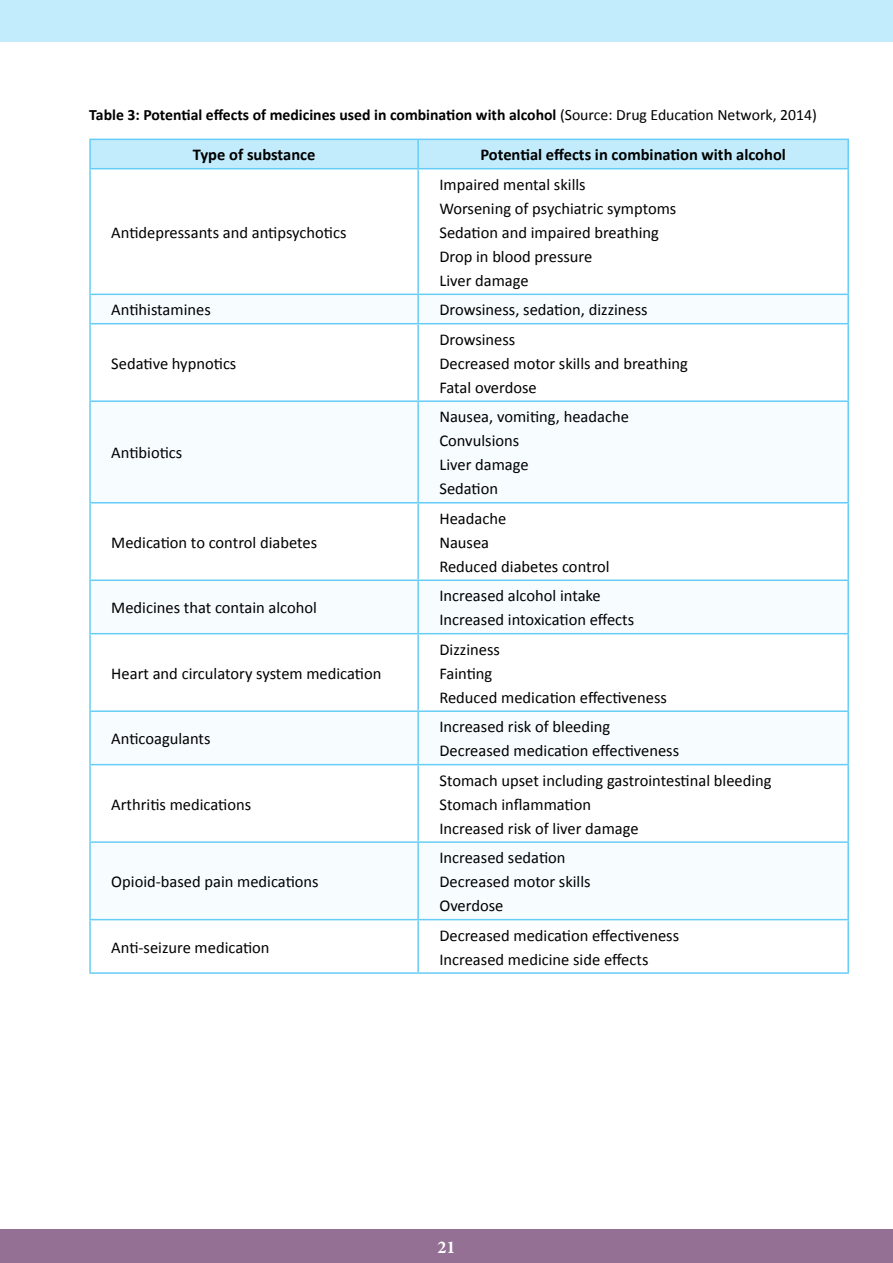
<style>
.page{position:relative;width:893px;height:1263px;background:#fff}
.page>*{position:absolute;margin:0;border:0;box-sizing:border-box;transform-origin:0 0}
.t1{font:700 18px "Minion Pro";color:#fff}
.List_Paragraph{font:16.5px "Calibri";color:#000}
.t2{font:700 16.5px "Calibri";color:#000}
.table_cont_heading{font:700 15.75px "Calibri";color:#000}
.s1{font-weight:400}
</style>
<div class="page">
<div style="left:0;top:0;width:893px;height:41px;background:#c2ebfc"></div>
<div style="left:0;top:1229px;width:893px;height:34px;background:#947094"></div>
<div style="left:91px;top:140px;width:756px;height:28px;background:#c2ebfb"></div>
<svg style="left:91px;top:295px;width:756px;height:624px"></svg>
<hr style="left:89px;top:139px;width:329px;height:1px;background:#66cdf6">
<hr style="left:89px;top:140px;width:2px;height:28px;background:#66cdf6">
<hr style="left:418px;top:139px;width:431px;height:1px;background:#66cdf6">
<hr style="left:417px;top:140px;width:2px;height:28px;background:#66cdf6">
<hr style="left:847px;top:140px;width:2px;height:28px;background:#66cdf6">
<hr style="left:89px;top:168px;width:329px;height:1px;background:#66cdf6">
<hr style="left:89px;top:169px;width:2px;height:125px;background:#66cdf6">
<hr style="left:418px;top:168px;width:431px;height:1px;background:#66cdf6">
<hr style="left:417px;top:169px;width:2px;height:125px;background:#66cdf6">
<hr style="left:847px;top:169px;width:2px;height:125px;background:#66cdf6">
<hr style="left:89px;top:294px;width:329px;height:1px;background:#66cdf6">
<hr style="left:89px;top:295px;width:2px;height:28px;background:#66cdf6">
<hr style="left:418px;top:294px;width:431px;height:1px;background:#66cdf6">
<hr style="left:417px;top:295px;width:2px;height:28px;background:#66cdf6">
<hr style="left:847px;top:295px;width:2px;height:28px;background:#66cdf6">
<hr style="left:89px;top:323px;width:329px;height:1px;background:#66cdf6">
<hr style="left:89px;top:324px;width:2px;height:76px;background:#66cdf6">
<hr style="left:418px;top:323px;width:431px;height:1px;background:#66cdf6">
<hr style="left:417px;top:324px;width:2px;height:76px;background:#66cdf6">
<hr style="left:847px;top:324px;width:2px;height:76px;background:#66cdf6">
<hr style="left:89px;top:400px;width:329px;height:2px;background:#66cdf6">
<hr style="left:89px;top:402px;width:2px;height:100px;background:#66cdf6">
<hr style="left:418px;top:400px;width:431px;height:2px;background:#66cdf6">
<hr style="left:417px;top:402px;width:2px;height:100px;background:#66cdf6">
<hr style="left:847px;top:402px;width:2px;height:100px;background:#66cdf6">
<hr style="left:89px;top:502px;width:329px;height:1px;background:#66cdf6">
<hr style="left:89px;top:503px;width:2px;height:76px;background:#66cdf6">
<hr style="left:418px;top:502px;width:431px;height:1px;background:#66cdf6">
<hr style="left:417px;top:503px;width:2px;height:76px;background:#66cdf6">
<hr style="left:847px;top:503px;width:2px;height:76px;background:#66cdf6">
<hr style="left:89px;top:579px;width:329px;height:2px;background:#66cdf6">
<hr style="left:89px;top:581px;width:2px;height:52px;background:#66cdf6">
<hr style="left:418px;top:579px;width:431px;height:2px;background:#66cdf6">
<hr style="left:417px;top:581px;width:2px;height:52px;background:#66cdf6">
<hr style="left:847px;top:581px;width:2px;height:52px;background:#66cdf6">
<hr style="left:89px;top:633px;width:329px;height:1px;background:#66cdf6">
<hr style="left:89px;top:634px;width:2px;height:76px;background:#66cdf6">
<hr style="left:418px;top:633px;width:431px;height:1px;background:#66cdf6">
<hr style="left:417px;top:634px;width:2px;height:76px;background:#66cdf6">
<hr style="left:847px;top:634px;width:2px;height:76px;background:#66cdf6">
<hr style="left:89px;top:710px;width:329px;height:2px;background:#66cdf6">
<hr style="left:89px;top:712px;width:2px;height:52px;background:#66cdf6">
<hr style="left:418px;top:710px;width:431px;height:2px;background:#66cdf6">
<hr style="left:417px;top:712px;width:2px;height:52px;background:#66cdf6">
<hr style="left:847px;top:712px;width:2px;height:52px;background:#66cdf6">
<hr style="left:89px;top:764px;width:329px;height:1px;background:#66cdf6">
<hr style="left:89px;top:765px;width:2px;height:76px;background:#66cdf6">
<hr style="left:418px;top:764px;width:431px;height:1px;background:#66cdf6">
<hr style="left:417px;top:765px;width:2px;height:76px;background:#66cdf6">
<hr style="left:847px;top:765px;width:2px;height:76px;background:#66cdf6">
<hr style="left:89px;top:841px;width:329px;height:2px;background:#66cdf6">
<hr style="left:89px;top:843px;width:2px;height:76px;background:#66cdf6">
<hr style="left:418px;top:841px;width:431px;height:2px;background:#66cdf6">
<hr style="left:417px;top:843px;width:2px;height:76px;background:#66cdf6">
<hr style="left:847px;top:843px;width:2px;height:76px;background:#66cdf6">
<hr style="left:89px;top:919px;width:329px;height:1px;background:#66cdf6">
<hr style="left:89px;top:920px;width:2px;height:52px;background:#66cdf6">
<hr style="left:418px;top:919px;width:431px;height:1px;background:#66cdf6">
<hr style="left:417px;top:920px;width:2px;height:52px;background:#66cdf6">
<hr style="left:847px;top:920px;width:2px;height:52px;background:#66cdf6">
<hr style="left:89px;top:972px;width:329px;height:2px;background:#66cdf6">
<hr style="left:418px;top:972px;width:431px;height:2px;background:#66cdf6">
<p class="table_cont_heading" style="left:89px;top:105px;width:729px">Table 3: Potential effects of medicines used in combination with alcohol <span class="s1">(Source: Drug Education Network, 2014)</span></p>
<p class="t2" style="left:193px;top:144px;width:124px">Type of substance</p>
<p class="t2" style="left:480px;top:144px;width:307px">Potential effects in combination with alcohol</p>
<p class="List_Paragraph" style="left:111px;top:222px;width:237px">Antidepressants and antipsychotics</p>
<p class="List_Paragraph" style="left:439px;top:174px;width:148px">Impaired mental skills</p>
<p class="List_Paragraph" style="left:439px;top:198px;width:238px">Worsening of psychiatric symptoms</p>
<p class="List_Paragraph" style="left:439px;top:222px;width:221px">Sedation and impaired breathing</p>
<p class="List_Paragraph" style="left:439px;top:246px;width:154px">Drop in blood pressure</p>
<p class="List_Paragraph" style="left:439px;top:270px;width:91px">Liver damage</p>
<p class="List_Paragraph" style="left:111px;top:299px;width:101px">Antihistamines</p>
<p class="List_Paragraph" style="left:439px;top:299px;width:210px">Drowsiness, sedation, dizziness</p>
<p class="List_Paragraph" style="left:111px;top:353px;width:127px">Sedative hypnotics</p>
<p class="List_Paragraph" style="left:439px;top:329px;width:77px">Drowsiness</p>
<p class="List_Paragraph" style="left:439px;top:353px;width:250px">Decreased motor skills and breathing</p>
<p class="List_Paragraph" style="left:439px;top:377px;width:99px">Fatal overdose</p>
<p class="List_Paragraph" style="left:111px;top:442px;width:73px">Antibiotics</p>
<p class="List_Paragraph" style="left:111px;top:532px;width:207px">Medication to control diabetes</p>
<p class="List_Paragraph" style="left:111px;top:597px;width:207px">Medicines that contain alcohol</p>
<p class="List_Paragraph" style="left:111px;top:663px;width:272px">Heart and circulatory system medication</p>
<p class="List_Paragraph" style="left:111px;top:728px;width:101px">Anticoagulants</p>
<p class="List_Paragraph" style="left:111px;top:794px;width:141px">Arthritis medications</p>
<p class="List_Paragraph" style="left:111px;top:871px;width:209px">Opioid-based pain medications</p>
<p class="List_Paragraph" style="left:111px;top:937px;width:160px">Anti-seizure medication</p>
<p class="List_Paragraph" style="left:439px;top:406px;width:191px">Nausea, vomiting, headache</p>
<p class="List_Paragraph" style="left:439px;top:430px;width:81px">Convulsions</p>
<p class="List_Paragraph" style="left:439px;top:454px;width:91px">Liver damage</p>
<p class="List_Paragraph" style="left:439px;top:478px;width:60px">Sedation</p>
<p class="List_Paragraph" style="left:439px;top:508px;width:68px">Headache</p>
<p class="List_Paragraph" style="left:439px;top:532px;width:51px">Nausea</p>
<p class="List_Paragraph" style="left:439px;top:556px;width:172px">Reduced diabetes control</p>
<p class="List_Paragraph" style="left:439px;top:585px;width:163px">Increased alcohol intake</p>
<p class="List_Paragraph" style="left:439px;top:609px;width:196px">Increased intoxication effects</p>
<p class="List_Paragraph" style="left:439px;top:639px;width:62px">Dizziness</p>
<p class="List_Paragraph" style="left:439px;top:663px;width:54px">Fainting</p>
<p class="List_Paragraph" style="left:439px;top:687px;width:229px">Reduced medication effectiveness</p>
<p class="List_Paragraph" style="left:439px;top:716px;width:172px">Increased risk of bleeding</p>
<p class="List_Paragraph" style="left:439px;top:740px;width:241px">Decreased medication effectiveness</p>
<p class="List_Paragraph" style="left:439px;top:770px;width:334px">Stomach upset including gastrointestinal bleeding</p>
<p class="List_Paragraph" style="left:439px;top:794px;width:153px">Stomach inflammation</p>
<p class="List_Paragraph" style="left:439px;top:818px;width:201px">Increased risk of liver damage</p>
<p class="List_Paragraph" style="left:439px;top:847px;width:128px">Increased sedation</p>
<p class="List_Paragraph" style="left:439px;top:871px;width:153px">Decreased motor skills</p>
<p class="List_Paragraph" style="left:439px;top:895px;width:65px">Overdose</p>
<p class="List_Paragraph" style="left:439px;top:924px;width:241px">Decreased medication effectiveness</p>
<p class="List_Paragraph" style="left:439px;top:949px;width:211px">Increased medicine side effects</p>
<p class="t1" style="left:437px;top:1234px;width:19px">21</p>
</div>
